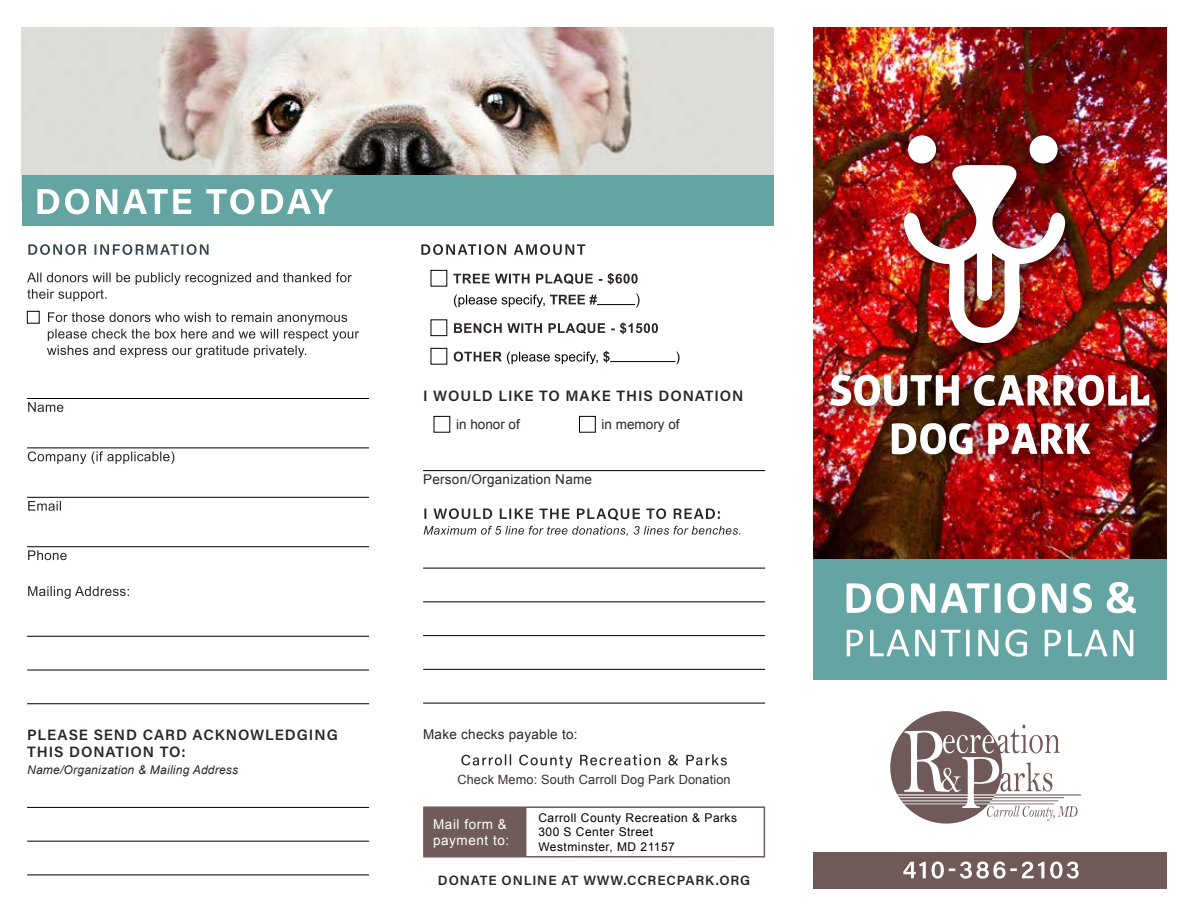
<style>
.page{position:relative;width:1188px;height:918px;background:#fff}
.page>*{position:absolute;margin:0;border:0;box-sizing:border-box;transform-origin:0 0}
.t1{font:15px/16.5px "Acumin Variable Concept";letter-spacing:.065em;color:#2a2428}
.t2{font:13.5px "Arial";letter-spacing:.02em;color:#2b2428}
.t3{font:13.5px "Acumin Variable Concept";letter-spacing:.065em;color:#2b2428}
.t4{font:13.5px "Arial";color:#2b2428}
.t5{font:13.5px/16.2px "Arial";letter-spacing:.04em;color:#fff}
.t6{font:12.75px "Arial";letter-spacing:.01em;color:#3e2e2e}
.t7{font:12px/14.4px "Arial";letter-spacing:.04em;color:#000}
.t8{font:italic 12px "Arial";letter-spacing:.02em;color:#2b2428}
</style>
<div class="page">
<img style="left:813px;top:27px;width:354px;height:532px">
<div style="left:894px;top:125px;width:191px;height:237px;background:#000;opacity:.75"></div>
<img style="left:904px;top:165px;width:161px;height:178px">
<div style="left:908px;top:135px;width:28px;height:29px;background:#fff;border-radius:50%"></div>
<div style="left:1030px;top:135px;width:28px;height:29px;background:#fff;border-radius:50%"></div>
<div style="left:881px;top:413px;width:228px;height:61px;background:#000;opacity:.75"></div>
<svg style="left:892px;top:426px;width:81px;height:29px"></svg>
<svg style="left:988px;top:426px;width:103px;height:29px"></svg>
<div style="left:821px;top:365px;width:348px;height:61px;background:#000;opacity:.75"></div>
<img style="left:831px;top:375px;width:128px;height:31px">
<img style="left:974px;top:375px;width:175px;height:31px">
<div style="left:813px;top:853px;width:354px;height:36px;background:#6f5a59"></div>
<div style="left:813px;top:559px;width:354px;height:120px;background:#64a5a3"></div>
<svg style="left:903px;top:862px;width:176px;height:17px"></svg>
<img style="left:22px;top:27px;width:751px;height:149px">
<svg style="left:890px;top:711px;width:191px;height:113px"></svg>
<svg style="left:847px;top:629px;width:286px;height:28px"></svg>
<svg style="left:847px;top:582px;width:289px;height:31px"></svg>
<svg style="left:421px;top:244px;width:164px;height:11px"></svg>
<div style="left:434px;top:416px;width:16px;height:16px;border:1px solid #000"></div>
<div style="left:579px;top:416px;width:17px;height:16px;border:1px solid #000"></div>
<hr style="left:423px;top:470px;width:342px;height:1px;background:#000">
<svg style="left:28px;top:244px;width:181px;height:11px"></svg>
<div style="left:22px;top:176px;width:751px;height:50px;background:#64a5a3"></div>
<svg style="left:37px;top:189px;width:296px;height:25px"></svg>
<hr style="left:27px;top:807px;width:342px;height:1px;background:#000">
<hr style="left:27px;top:841px;width:342px;height:1px;background:#000">
<hr style="left:27px;top:875px;width:342px;height:1px;background:#000">
<div style="left:424px;top:807px;width:102px;height:50px;background:#6f5b5a"></div>
<hr style="left:423px;top:806px;width:103px;height:2px;background:#6f5b5a">
<hr style="left:423px;top:808px;width:2px;height:48px;background:#6f5b5a">
<hr style="left:423px;top:856px;width:103px;height:2px;background:#6f5b5a">
<hr style="left:526px;top:806px;width:239px;height:2px;background:#6f5b5a">
<hr style="left:764px;top:808px;width:1px;height:48px;background:#6f5b5a">
<hr style="left:526px;top:856px;width:239px;height:2px;background:#6f5b5a">
<svg style="left:461px;top:754px;width:266px;height:14px"></svg>
<svg style="left:424px;top:508px;width:316px;height:28px"></svg>
<hr style="left:423px;top:568px;width:342px;height:1px;background:#000">
<hr style="left:423px;top:602px;width:342px;height:1px;background:#000">
<hr style="left:423px;top:635px;width:342px;height:1px;background:#000">
<hr style="left:423px;top:669px;width:342px;height:1px;background:#000">
<hr style="left:423px;top:703px;width:342px;height:1px;background:#000">
<svg style="left:47px;top:312px;width:312px;height:46px"></svg>
<svg style="left:27px;top:272px;width:325px;height:29px"></svg>
<div style="left:27px;top:311px;width:12px;height:12px;border:1px solid #000"></div>
<svg style="left:28px;top:586px;width:101px;height:13px"></svg>
<svg style="left:28px;top:550px;width:39px;height:10px"></svg>
<svg style="left:28px;top:501px;width:33px;height:10px"></svg>
<svg style="left:28px;top:451px;width:146px;height:13px"></svg>
<svg style="left:28px;top:402px;width:35px;height:10px"></svg>
<hr style="left:27px;top:398px;width:342px;height:1px;background:#000">
<hr style="left:27px;top:448px;width:342px;height:1px;background:#000">
<hr style="left:27px;top:497px;width:342px;height:1px;background:#000">
<hr style="left:27px;top:546px;width:342px;height:1px;background:#000">
<hr style="left:27px;top:636px;width:342px;height:1px;background:#000">
<hr style="left:27px;top:670px;width:342px;height:1px;background:#000">
<hr style="left:27px;top:703px;width:342px;height:1px;background:#000">
<svg style="left:676px;top:352px;width:4px;height:12px"></svg>
<svg style="left:454px;top:351px;width:156px;height:13px"></svg>
<svg style="left:454px;top:322px;width:204px;height:12px"></svg>
<svg style="left:454px;top:293px;width:186px;height:15px"></svg>
<svg style="left:453px;top:273px;width:185px;height:12px"></svg>
<div style="left:431px;top:270px;width:16px;height:16px;border:1px solid #000"></div>
<hr style="left:597px;top:304px;width:38px;height:1px;background:#000">
<div style="left:431px;top:320px;width:16px;height:16px;border:1px solid #000"></div>
<div style="left:431px;top:348px;width:16px;height:16px;border:1px solid #000"></div>
<hr style="left:610px;top:361px;width:66px;height:1px;background:#000">
<p class="t1" style="left:423px;top:387px;width:322px">I WOULD LIKE TO MAKE THIS DONATION</p>
<p class="t4" style="left:456px;top:416px;width:65px">in honor of</p>
<p class="t4" style="left:602px;top:416px;width:80px">in memory of</p>
<p class="t2" style="left:423px;top:470px;width:171px">Person/Organization Name</p>
<p class="t1" style="left:27px;top:726px;width:312px">PLEASE SEND CARD ACKNOWLEDGING<br>THIS DONATION TO:</p>
<p class="t8" style="left:27px;top:762px;width:213px">Name/Organization &amp; Mailing Address</p>
<p class="t2" style="left:423px;top:725px;width:156px">Make checks payable to:</p>
<p class="t6" style="left:457px;top:771px;width:275px">Check Memo: South Carroll Dog Park Donation</p>
<p class="t5" style="left:433px;top:816px;width:77px">Mail form &amp; payment to:</p>
<p class="t7" style="left:538px;top:811px;width:200px">Carroll County Recreation &amp; Parks<br>300 S Center Street<br>Westminster, MD 21157</p>
<p class="t3" style="left:438px;top:871px;width:314px">DONATE ONLINE AT WWW.CCRECPARK.ORG</p>
</div>
